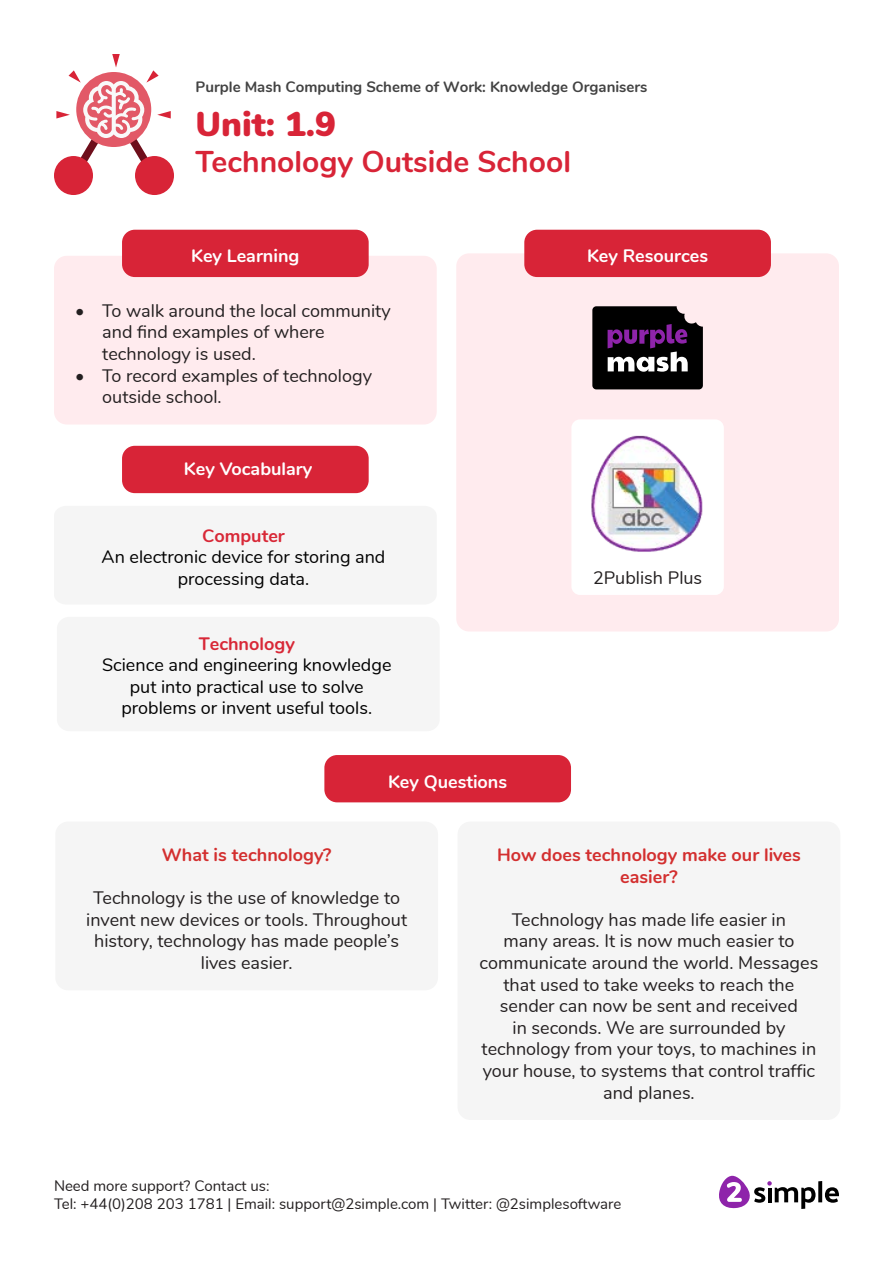
<style>
.page{position:relative;width:893px;height:1263px;background:#fff}
.page>*{position:absolute;margin:0;border:0;box-sizing:border-box;transform-origin:0 0}
.t1{font:900 34.5px "Nunito";color:#d82437}
.t2{font:700 30px "Nunito";color:#d82437}
.t3{font:18px/21.6px "Nunito";color:#231f20}
.t4{font:18px/21.6px "Nunito";color:#000;text-align:center}
.t5{font:700 18px/21.6px "Nunito";color:#d32f2f;text-align:center}
.t6{font:700 18px "Nunito";color:#fff}
.t7{font:700 18px "Nunito";color:#d82837}
.t8{font:15px/18px "Nunito";color:#231f20}
.t9{font:700 15px "Nunito";color:#424242}
</style>
<div class="page">
<svg style="left:818px;top:1181px;width:4px;height:21px"></svg>
<svg style="left:825px;top:1187px;width:14px;height:16px"></svg>
<svg style="left:719px;top:1176px;width:96px;height:33px"></svg>
<div style="left:54px;top:156px;width:39px;height:39px;background:#d82437;border-radius:50%"></div>
<div style="left:135px;top:156px;width:39px;height:39px;background:#d82437;border-radius:50%"></div>
<svg style="left:56px;top:54px;width:115px;height:133px"></svg>
<div style="left:54px;top:256px;width:383px;height:168px;background:#ffebee;border-radius:13px"></div>
<div style="left:122px;top:230px;width:247px;height:47px;background:#d82437;border-radius:13px"></div>
<div style="left:456px;top:253px;width:383px;height:378px;background:#ffebee;border-radius:13px"></div>
<div style="left:524px;top:230px;width:247px;height:47px;background:#d82437;border-radius:13px"></div>
<svg style="left:592px;top:306px;width:111px;height:83px;background:#2f2531"></svg>
<div style="left:324px;top:755px;width:247px;height:47px;background:#d82437;border-radius:13px"></div>
<div style="left:55px;top:821px;width:383px;height:169px;background:#f5f5f5;border-radius:13px"></div>
<div style="left:458px;top:821px;width:382px;height:299px;background:#f5f5f5;border-radius:13px"></div>
<div style="left:122px;top:446px;width:247px;height:47px;background:#d82437;border-radius:13px"></div>
<div style="left:57px;top:617px;width:383px;height:114px;background:#f5f5f5;border-radius:12px"></div>
<div style="left:571px;top:419px;width:153px;height:176px;background:#fff;border-radius:9px"></div>
<img style="left:591px;top:435px;width:112px;height:117px">
<p class="t9" style="left:196px;top:76px;width:454px">Purple Mash Computing Scheme of Work: Knowledge Organisers</p>
<p class="t1" style="left:196px;top:98px;width:142px">Unit: 1.9</p>
<p class="t2" style="left:196px;top:139px;width:377px">Technology Outside School</p>
<p class="t6" style="left:191px;top:243px;width:110px">Key Learning</p>
<p class="t6" style="left:587px;top:243px;width:122px">Key Resources</p>
<p class="t3" style="left:102px;top:299px;width:290px;text-indent:-27px">• To walk around the local community and find examples of where technology is used.</p>
<p class="t3" style="left:102px;top:364px;width:271px;text-indent:-27px">• To record examples of technology outside school.</p>
<p class="t6" style="left:184px;top:456px;width:130px">Key Vocabulary</p>
<p class="t7" style="left:202px;top:522px;width:84px">Computer</p>
<p class="t4" style="left:102px;top:545px;width:285px">An electronic device for storing and processing data.</p>
<p class="t7" style="left:199px;top:630px;width:98px">Technology</p>
<p class="t4" style="left:102px;top:653px;width:291px">Science and engineering knowledge put into practical use to solve problems or invent useful tools.</p>
<p class="t6" style="left:388px;top:768px;width:121px">Key Questions</p>
<p class="t3" style="left:593px;top:566px;width:111px">2Publish Plus</p>
<p class="t5" style="left:162px;top:843px;width:171px">What is technology?</p>
<p class="t3" style="left:86px;top:886px;width:322px;text-align:center">Technology is the use of knowledge to invent new devices or tools. Throughout history, technology has made people’s lives easier.</p>
<p class="t5" style="left:497px;top:843px;width:305px">How does technology make our lives easier?</p>
<p class="t3" style="left:480px;top:908px;width:340px;text-align:center">Technology has made life easier in<br>many areas. It is now much easier to communicate around the world. Messages that used to take weeks to reach the sender can now be sent and received<br>in seconds. We are surrounded by technology from your toys, to machines in your house, to systems that control traffic and planes.</p>
<p class="t8" style="left:54px;top:1176px;width:569px">Need more support? Contact us:<br>Tel: +44(0)208 203 1781 | Email: support@2simple.com | Twitter: @2simplesoftware</p>
</div>
